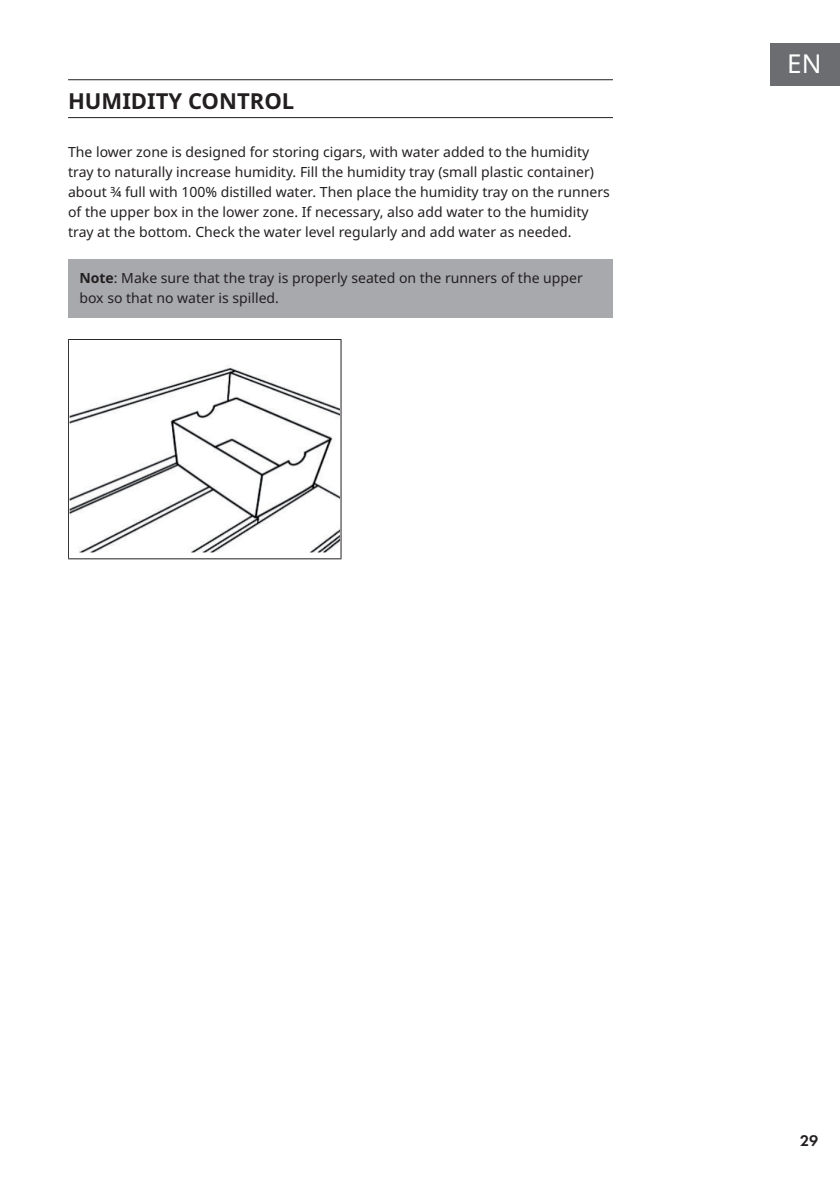
<style>
.page{position:relative;width:840px;height:1191px;background:#fff}
.page>*{position:absolute;margin:0;border:0;box-sizing:border-box;transform-origin:0 0}
.t1{font:26px "Noto Sans";color:#fff}
.t2{font:700 22px "Noto Sans";color:#231f20}
.t3{font:600 16px "Futura PTW08";color:#231f20}
.t4{font:14px/20px "Noto Sans";color:#231f20}
.s1{font-weight:700}
</style>
<div class="page">
<div style="left:770px;top:43px;width:69px;height:42px;background:#6c6d70"></div>
<hr style="left:68px;top:79px;width:544px;height:1px;background:#231f20">
<hr style="left:68px;top:117px;width:544px;height:1px;background:#231f20">
<div style="left:68px;top:259px;width:544px;height:59px;background:#a8a9ad"></div>
<hr style="left:68px;top:339px;width:273px;height:1px;background:#231f20">
<hr style="left:68px;top:340px;width:1px;height:218px;background:#231f20">
<hr style="left:340px;top:340px;width:1px;height:218px;background:#231f20">
<hr style="left:68px;top:558px;width:273px;height:1px;background:#231f20">
<img style="left:70px;top:367px;width:270px;height:186px">
<h2 class="t2" style="left:68px;top:85px;width:227px">HUMIDITY CONTROL</h2>
<p class="t4" style="left:68px;top:142px;width:543px">The lower zone is designed for storing cigars, with water added to the humidity tray to naturally increase humidity. Fill the humidity tray (small plastic container) about ¾ full with 100% distilled water. Then place the humidity tray on the runners of the upper box in the lower zone. If necessary, also add water to the humidity tray at the bottom. Check the water level regularly and add water as needed.</p>
<p class="t4" style="left:79px;top:268px;width:504px"><span class="s1">Note</span>: Make sure that the tray is properly seated on the runners of the upper box so that no water is spilled.</p>
<h1 class="t1" style="left:786px;top:45px;width:36px">EN</h1>
<p class="t3" style="left:799px;top:1130px;width:19px">29</p>
</div>
